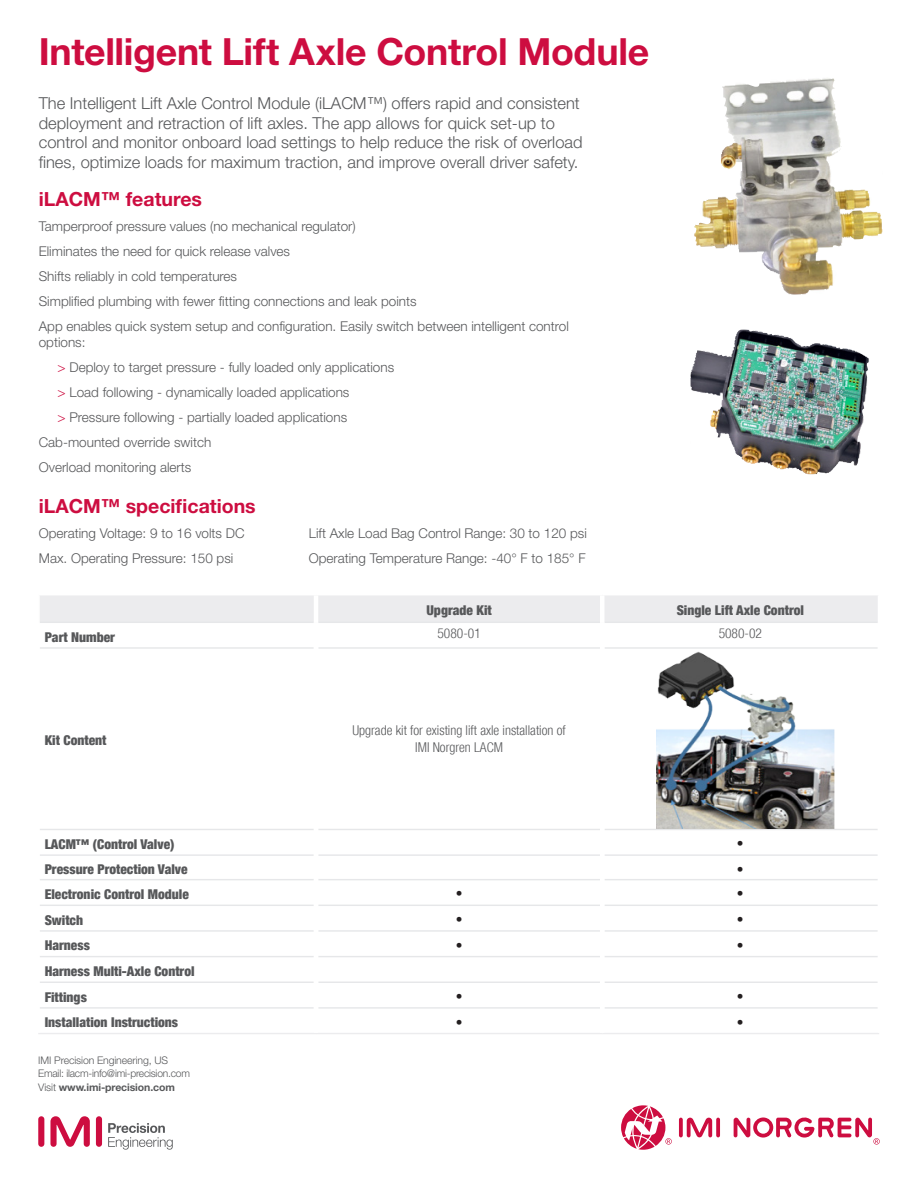
<style>
.page{position:relative;width:918px;height:1188px;background:#fff}
.page>*{position:absolute;margin:0;border:0;box-sizing:border-box;transform-origin:0 0}
.t1{font:700 37.5px "Helvetica Neue LT Std";letter-spacing:-.01em;color:#cd0d40}
.t2{font:700 19.5px "Helvetica Neue LT Std";color:#cd0d40}
.t3{font:300 16.5px/19.5px "Helvetica Neue";color:#57585a}
.t4{font:300 13.5px/16.5px "Helvetica Neue";color:#57585a}
.t5{font:900 condensed 13.5px "Helvetica Neue";color:#57585a}
.t6{font:300 condensed 13.5px "Helvetica Neue";color:#57585a}
.t7{font:900 condensed 13.5px "Helvetica Neue";color:#231f20}
.t8{font:300 10.5px/13.5px "Helvetica Neue";letter-spacing:-.02em;color:#57585a}
.s1{color:#cd0d40}
.s2{font-family:"Helvetica Neue LT Std";font-weight:700}
</style>
<div class="page">
<div style="left:96px;top:1116px;width:6px;height:31px;background:#cd0d40;border-radius:3px"></div>
<div style="left:38px;top:1116px;width:6px;height:31px;background:#cd0d40;border-radius:3px"></div>
<svg style="left:50px;top:1116px;width:40px;height:31px"></svg>
<svg style="left:108px;top:1123px;width:65px;height:27px"></svg>
<svg style="left:679px;top:1118px;width:4px;height:19px"></svg>
<svg style="left:716px;top:1118px;width:4px;height:19px"></svg>
<svg style="left:687px;top:1118px;width:25px;height:19px"></svg>
<svg style="left:734px;top:1117px;width:146px;height:28px"></svg>
<svg style="left:621px;top:1105px;width:51px;height:45px"></svg>
<img style="left:694px;top:79px;width:114px;height:213px">
<hr style="left:40px;top:647px;width:274px;height:2px;background:#e6e7e9">
<hr style="left:318px;top:647px;width:282px;height:2px;background:#e6e7e9">
<hr style="left:604px;top:647px;width:274px;height:2px;background:#e6e7e9">
<hr style="left:40px;top:829px;width:274px;height:1px;background:#e6e7e9">
<hr style="left:318px;top:829px;width:282px;height:1px;background:#e6e7e9">
<hr style="left:604px;top:829px;width:274px;height:1px;background:#e6e7e9">
<hr style="left:40px;top:854px;width:274px;height:2px;background:#e6e7e9">
<hr style="left:318px;top:854px;width:282px;height:2px;background:#e6e7e9">
<hr style="left:604px;top:854px;width:274px;height:2px;background:#e6e7e9">
<hr style="left:40px;top:879px;width:274px;height:1px;background:#e6e7e9">
<hr style="left:318px;top:879px;width:282px;height:1px;background:#e6e7e9">
<hr style="left:604px;top:879px;width:274px;height:1px;background:#e6e7e9">
<hr style="left:40px;top:905px;width:274px;height:1px;background:#e6e7e9">
<hr style="left:318px;top:905px;width:282px;height:1px;background:#e6e7e9">
<hr style="left:604px;top:905px;width:274px;height:1px;background:#e6e7e9">
<hr style="left:40px;top:930px;width:274px;height:2px;background:#e6e7e9">
<hr style="left:318px;top:930px;width:282px;height:2px;background:#e6e7e9">
<hr style="left:604px;top:930px;width:274px;height:2px;background:#e6e7e9">
<hr style="left:40px;top:956px;width:274px;height:1px;background:#e6e7e9">
<hr style="left:318px;top:956px;width:282px;height:1px;background:#e6e7e9">
<hr style="left:604px;top:956px;width:274px;height:1px;background:#e6e7e9">
<hr style="left:40px;top:982px;width:274px;height:1px;background:#e6e7e9">
<hr style="left:318px;top:982px;width:282px;height:1px;background:#e6e7e9">
<hr style="left:604px;top:982px;width:274px;height:1px;background:#e6e7e9">
<hr style="left:40px;top:1007px;width:274px;height:2px;background:#e6e7e9">
<hr style="left:318px;top:1007px;width:282px;height:2px;background:#e6e7e9">
<hr style="left:604px;top:1007px;width:274px;height:2px;background:#e6e7e9">
<hr style="left:38px;top:1033px;width:278px;height:1px;background:#ececee">
<hr style="left:316px;top:1033px;width:286px;height:1px;background:#ececee">
<hr style="left:602px;top:1033px;width:277px;height:1px;background:#ececee">
<svg style="left:40px;top:595px;width:838px;height:53px"></svg>
<img style="left:657px;top:651px;width:177px;height:178px">
<img style="left:690px;top:330px;width:144px;height:144px">
<p class="t1" style="left:39px;top:28px;width:612px">Intelligent Lift Axle Control Module</p>
<p class="t3" style="left:39px;top:93px;width:545px">The Intelligent Lift Axle Control Module (iLACM™) offers rapid and consistent deployment and retraction of lift axles. The app allows for quick set-up to control and monitor onboard load settings to help reduce the risk of overload fines, optimize loads for maximum traction, and improve overall driver safety.</p>
<p class="t2" style="left:39px;top:187px;width:165px">iLACM™ features</p>
<p class="t4" style="left:39px;top:217px;width:318px">Tamperproof pressure values (no mechanical regulator)</p>
<p class="t4" style="left:39px;top:242px;width:253px">Eliminates the need for quick release valves</p>
<p class="t4" style="left:39px;top:267px;width:200px">Shifts reliably in cold temperatures</p>
<p class="t4" style="left:39px;top:292px;width:379px">Simplified plumbing with fewer fitting connections and leak points</p>
<p class="t4" style="left:39px;top:317px;width:532px">App enables quick system setup and configuration. Easily switch between intelligent control options:</p>
<p class="t4" style="left:58px;top:359px;width:338px"><span class="s1">&gt;</span> Deploy to target pressure - fully loaded only applications</p>
<p class="t4" style="left:58px;top:384px;width:293px"><span class="s1">&gt;</span> Load following - dynamically loaded applications</p>
<p class="t4" style="left:58px;top:409px;width:291px"><span class="s1">&gt;</span> Pressure following - partially loaded applications</p>
<p class="t4" style="left:39px;top:434px;width:174px">Cab-mounted override switch</p>
<p class="t4" style="left:39px;top:459px;width:154px">Overload monitoring alerts</p>
<p class="t2" style="left:39px;top:494px;width:218px">iLACM™ specifications</p>
<p class="t4" style="left:39px;top:524px;width:207px">Operating Voltage: 9 to 16 volts DC</p>
<p class="t4" style="left:309px;top:524px;width:280px">Lift Axle Load Bag Control Range: 30 to 120 psi</p>
<p class="t4" style="left:39px;top:549px;width:196px">Max. Operating Pressure: 150 psi</p>
<p class="t4" style="left:309px;top:549px;width:278px">Operating Temperature Range: -40° F to 185° F</p>
<p class="t5" style="left:426px;top:602px;width:67px">Upgrade Kit</p>
<p class="t5" style="left:677px;top:602px;width:129px">Single Lift Axle Control</p>
<p class="t5" style="left:45px;top:629px;width:72px">Part Number</p>
<p class="t6" style="left:437px;top:625px;width:45px">5080-01</p>
<p class="t6" style="left:719px;top:625px;width:45px">5080-02</p>
<p class="t5" style="left:45px;top:732px;width:63px">Kit Content</p>
<p class="t6" style="left:353px;top:723px;width:215px">Upgrade kit for existing lift axle installation of</p>
<p class="t6" style="left:415px;top:739px;width:89px">IMI Norgren LACM</p>
<p class="t5" style="left:45px;top:836px;width:131px">LACM™ (Control Valve)</p>
<p class="t7" style="left:737px;top:835px;width:8px">•</p>
<p class="t5" style="left:45px;top:861px;width:145px">Pressure Protection Valve</p>
<p class="t7" style="left:737px;top:861px;width:8px">•</p>
<p class="t5" style="left:45px;top:886px;width:146px">Electronic Control Module</p>
<p class="t7" style="left:456px;top:885px;width:8px">•</p>
<p class="t7" style="left:737px;top:885px;width:8px">•</p>
<p class="t5" style="left:45px;top:912px;width:40px">Switch</p>
<p class="t7" style="left:456px;top:911px;width:8px">•</p>
<p class="t7" style="left:737px;top:911px;width:8px">•</p>
<p class="t5" style="left:45px;top:937px;width:47px">Harness</p>
<p class="t7" style="left:456px;top:937px;width:8px">•</p>
<p class="t7" style="left:737px;top:937px;width:8px">•</p>
<p class="t5" style="left:45px;top:963px;width:151px">Harness Multi-Axle Control</p>
<p class="t5" style="left:45px;top:989px;width:44px">Fittings</p>
<p class="t7" style="left:456px;top:988px;width:8px">•</p>
<p class="t7" style="left:737px;top:988px;width:8px">•</p>
<p class="t5" style="left:45px;top:1014px;width:135px">Installation Instructions</p>
<p class="t7" style="left:456px;top:1014px;width:8px">•</p>
<p class="t7" style="left:737px;top:1014px;width:8px">•</p>
<p class="t8" style="left:38px;top:1053px;width:153px">IMI Precision Engineering, US<br>Email: ilacm-info@imi-precision.com<br>Visit <span class="s2">www.imi-precision.com</span></p>
</div>
